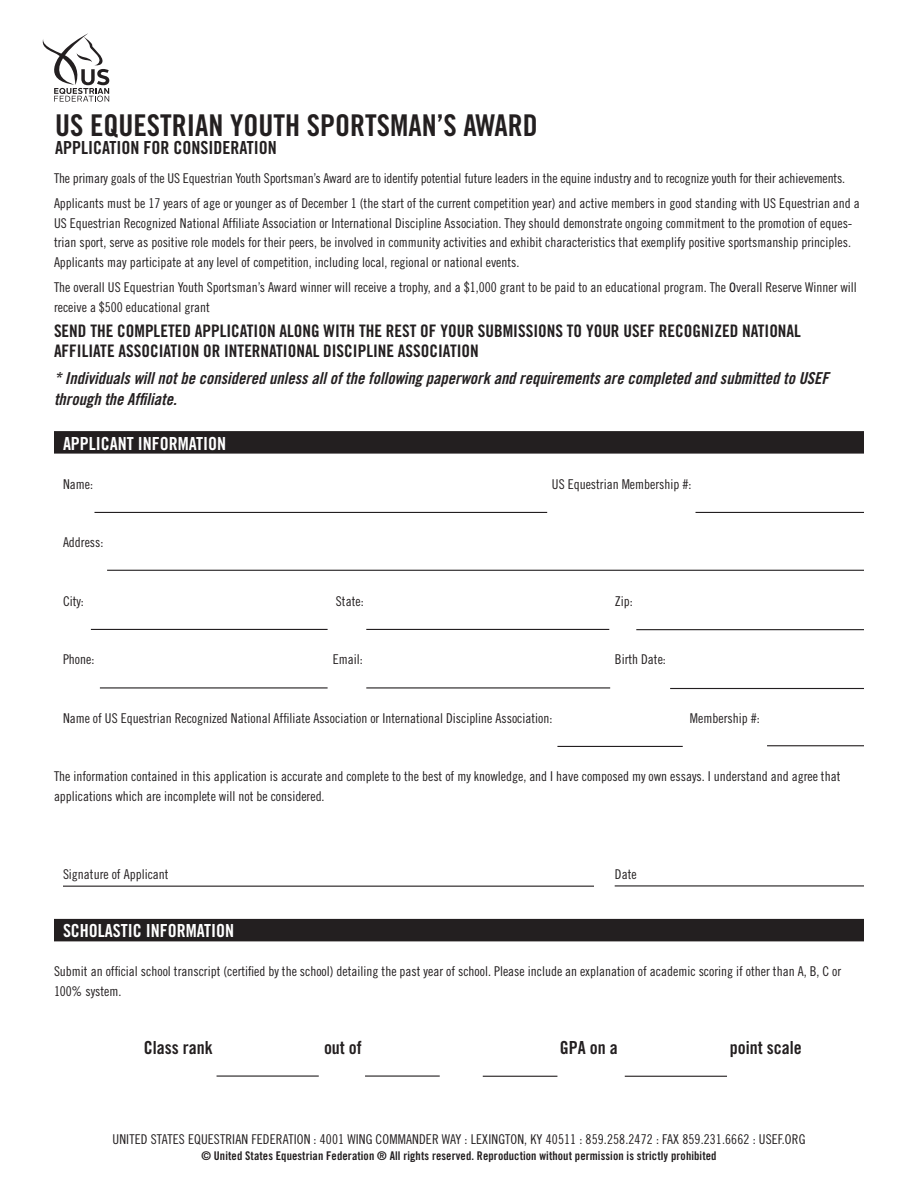
<style>
.page{position:relative;width:918px;height:1188px;background:#fff}
.page>*{position:absolute;margin:0;border:0;box-sizing:border-box;transform-origin:0 0}
.t1{font:30px "Trade Gothic LT Std Bd Cn 20";color:#231f20}
.t2{font:18px "Trade Gothic LT Std Bd Cn 20";color:#231f20}
.t3{font:18px "Trade Gothic LT Std Bd Cn 20";color:#fff}
.t4{font:17.25px/19.5px "Trade Gothic LT Std Bd Cn 20";color:#231f20}
.t5{font:16.5px/21px "Trade Gothic LT Std Bd Cn 20 Obl";color:#231f20}
.t6{font:13.5px/19.5px "Trade Gothic LT Std Cn 18";color:#231f20}
.t7{font:12px "Trade Gothic LT Std Bd Cn 20";letter-spacing:.01em;color:#231f20}
.s1{font-size:18px}
</style>
<div class="page">
<div style="left:55px;top:432px;width:808px;height:21px;background:#231f20"></div>
<div style="left:54px;top:431px;width:810px;height:23px;border:2px solid #231f20"></div>
<div style="left:55px;top:920px;width:808px;height:21px;background:#231f20"></div>
<div style="left:54px;top:919px;width:810px;height:22px;border:2px solid #231f20"></div>
<hr style="left:94px;top:512px;width:453px;height:1px;background:#231f20">
<hr style="left:63px;top:886px;width:531px;height:1px;background:#231f20">
<hr style="left:107px;top:570px;width:757px;height:1px;background:#231f20">
<hr style="left:91px;top:629px;width:237px;height:1px;background:#231f20">
<hr style="left:100px;top:687px;width:228px;height:1px;background:#231f20">
<hr style="left:366px;top:629px;width:243px;height:1px;background:#231f20">
<hr style="left:366px;top:687px;width:244px;height:1px;background:#231f20">
<hr style="left:557px;top:746px;width:126px;height:1px;background:#231f20">
<hr style="left:483px;top:1076px;width:74px;height:1px;background:#231f20">
<hr style="left:625px;top:1076px;width:102px;height:1px;background:#231f20">
<hr style="left:636px;top:629px;width:228px;height:1px;background:#231f20">
<hr style="left:767px;top:745px;width:97px;height:1px;background:#231f20">
<hr style="left:670px;top:688px;width:194px;height:1px;background:#231f20">
<hr style="left:615px;top:885px;width:249px;height:1px;background:#231f20">
<hr style="left:696px;top:512px;width:168px;height:1px;background:#231f20">
<hr style="left:365px;top:1076px;width:75px;height:1px;background:#231f20">
<hr style="left:217px;top:1076px;width:102px;height:1px;background:#231f20">
<svg style="left:43px;top:33px;width:66px;height:69px"></svg>
<p class="t1" style="left:55px;top:107px;width:484px">US EQUESTRIAN YOUTH SPORTSMAN’S AWARD</p>
<p class="t2" style="left:55px;top:137px;width:223px">APPLICATION FOR CONSIDERATION</p>
<p class="t6" style="left:54px;top:168px;width:793px">The primary goals of the US Equestrian Youth Sportsman’s Award are to identify potential future leaders in the equine industry and to recognize youth for their achievements.</p>
<p class="t6" style="left:54px;top:193px;width:807px">Applicants must be 17 years of age or younger as of December 1 (the start of the current competition year) and active members in good standing with US Equestrian and a US Equestrian Recognized National Affiliate Association or International Discipline Association. They should demonstrate ongoing commitment to the promotion of eques&shy;trian sport, serve as positive role models for their peers, be involved in community activities and exhibit characteristics that exemplify positive sportsmanship principles.<br>Applicants may participate at any level of competition, including local, regional or national events.</p>
<p class="t6" style="left:54px;top:277px;width:804px">The overall US Equestrian Youth Sportsman’s Award winner will receive a trophy, and a $1,000 grant to be paid to an educational program. The <span class="s1">o</span>verall Reserve Winner will receive a $500 educational grant</p>
<p class="t4" style="left:54px;top:321px;width:748px">SEND THE COMPLETED APPLICATION ALONG WITH THE REST OF YOUR SUBMISSIONS TO YOUR USEF RECOGNIZED NATIONAL<br>AFFILIATE ASSOCIATION OR INTERNATIONAL DISCIPLINE ASSOCIATION</p>
<p class="t5" style="left:54px;top:367px;width:776px">* Individuals will not be considered unless all of the following paperwork and requirements are completed and submitted to USEF through the Affiliate.</p>
<p class="t3" style="left:63px;top:432px;width:165px">APPLICANT INFORMATION</p>
<p class="t6" style="left:63px;top:474px;width:31px">Name:</p>
<p class="t6" style="left:552px;top:474px;width:141px">US Equestrian Membership #:</p>
<p class="t6" style="left:63px;top:532px;width:42px">Address:</p>
<p class="t6" style="left:63px;top:591px;width:22px">City:</p>
<p class="t6" style="left:336px;top:591px;width:29px">State:</p>
<p class="t6" style="left:615px;top:591px;width:19px">Zip:</p>
<p class="t6" style="left:63px;top:649px;width:33px">Phone:</p>
<p class="t6" style="left:333px;top:649px;width:31px">Email:</p>
<p class="t6" style="left:615px;top:649px;width:52px">Birth Date:</p>
<p class="t6" style="left:63px;top:708px;width:491px">Name of US Equestrian Recognized National Affiliate Association or International Discipline Association:</p>
<p class="t6" style="left:690px;top:708px;width:71px">Membership #:</p>
<p class="t6" style="left:54px;top:766px;width:788px">The information contained in this application is accurate and complete to the best of my knowledge, and I have composed my own essays. I understand and agree that applications which are incomplete will not be considered.</p>
<p class="t6" style="left:63px;top:864px;width:107px">Signature of Applicant</p>
<p class="t6" style="left:615px;top:864px;width:23px">Date</p>
<p class="t3" style="left:63px;top:920px;width:173px">SCHOLASTIC INFORMATION</p>
<p class="t6" style="left:54px;top:961px;width:789px">Submit an official school transcript (certified by the school) detailing the past year of school. Please include an explanation of academic scoring if other than A, B, C or<br>100% system.</p>
<p class="t2" style="left:144px;top:1037px;width:70px">Class rank</p>
<p class="t2" style="left:324px;top:1037px;width:39px">out of</p>
<p class="t2" style="left:560px;top:1037px;width:59px">GPA on a</p>
<p class="t2" style="left:730px;top:1037px;width:73px">point scale</p>
<p class="t6" style="left:113px;top:1129px;width:694px">UNITED STATES EQUESTRIAN FEDERATION : 4001 WING COMMANDER WAY : LEXINGTON, KY 40511 : 859.258.2472 : FAX 859.231.6662 : USEF.ORG</p>
<p class="t7" style="left:201px;top:1149px;width:517px">© United States Equestrian Federation ® All rights reserved. Reproduction without permission is strictly prohibited</p>
</div>
